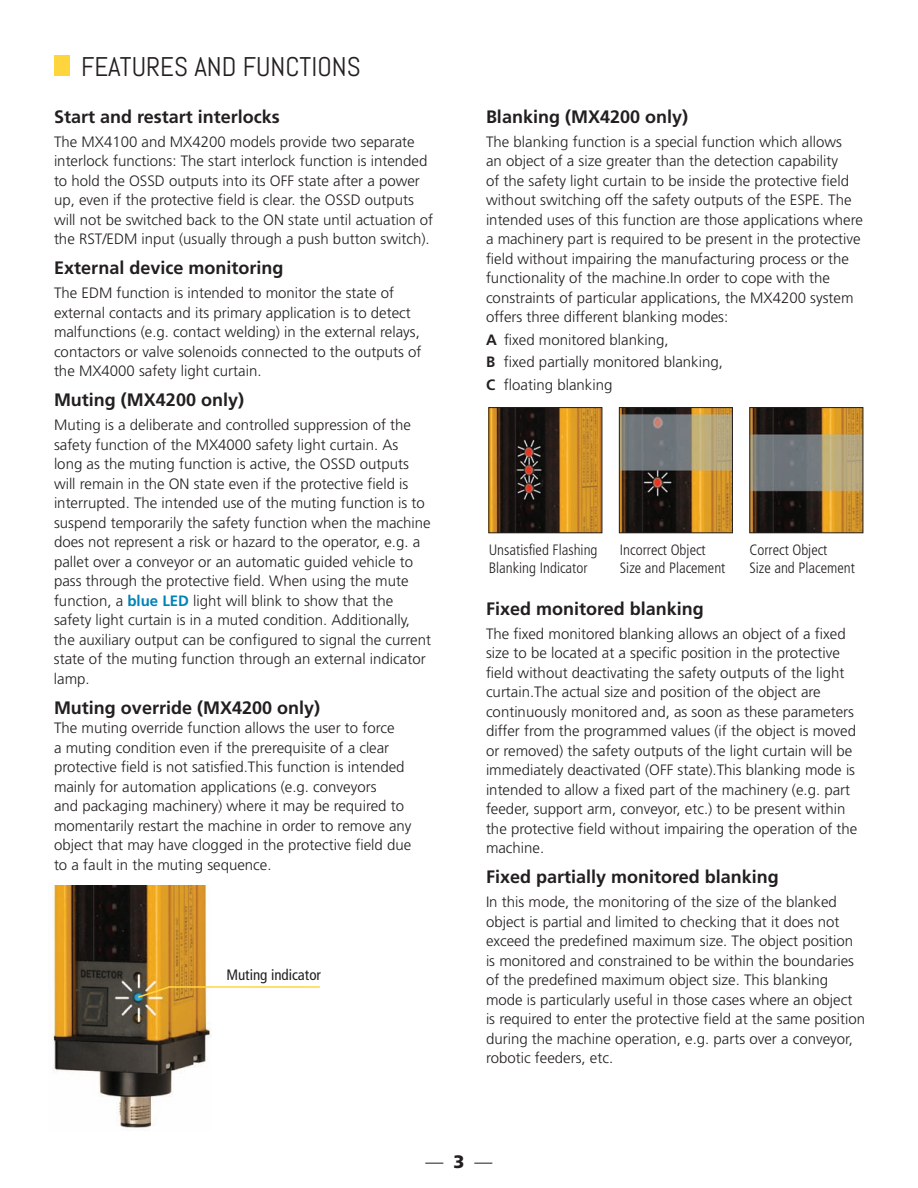
<style>
.page{position:relative;width:918px;height:1188px;background:#fff}
.page>*{position:absolute;margin:0;border:0;box-sizing:border-box;transform-origin:0 0}
.t1{font:27px "Abel";color:#231f20}
.t2{font:700 18px "Frutiger";color:#231f20}
.t3{font:300 18px "Frutiger";color:#231f20}
.t4{font:300 15px/19.5px "Frutiger";color:#231f20}
.t5{font:300 condensed 15px/18px "Frutiger";color:#231f20}
.t6{font:condensed 15px "Frutiger";color:#231f20}
.s1{font-weight:700;color:#0083b6}
.s2{font-weight:700}
.s3{font-weight:900}
</style>
<div class="page">
<img style="left:52px;top:885px;width:160px;height:243px">
<img style="left:491px;top:409px;width:109px;height:122px">
<div style="left:489px;top:407px;width:113px;height:126px;border:1px solid #231f20"></div>
<img style="left:621px;top:409px;width:110px;height:122px">
<div style="left:619px;top:407px;width:114px;height:126px;border:1px solid #231f20"></div>
<img style="left:752px;top:409px;width:109px;height:122px">
<div style="left:750px;top:407px;width:113px;height:126px;border:1px solid #231f20"></div>
<svg style="left:136px;top:985px;width:184px;height:14px"></svg>
<div style="left:54px;top:56px;width:15px;height:20px;background:#ffd53e"></div>
<h1 class="t1" style="left:81px;top:50px;width:281px">FEATURES AND FUNCTIONS</h1>
<p class="t2" style="left:54px;top:106px;width:227px">Start and restart interlocks</p>
<p class="t4" style="left:54px;top:132px;width:381px">The MX4100 and MX4200 models provide two separate interlock functions: The start interlock function is intended to hold the OSSD outputs into its OFF state after a power up, even if the protective field is clear. the OSSD outputs will not be switched back to the ON state until actuation of the RST/EDM input (usually through a push button switch).</p>
<p class="t2" style="left:54px;top:257px;width:231px">External device monitoring</p>
<p class="t4" style="left:54px;top:283px;width:369px">The EDM function is intended to monitor the state of external contacts and its primary application is to detect malfunctions (e.g. contact welding) in the external relays, contactors or valve solenoids connected to the outputs of the MX4000 safety light curtain.</p>
<p class="t2" style="left:54px;top:389px;width:192px">Muting (MX4200 only)</p>
<p class="t4" style="left:54px;top:415px;width:379px">Muting is a deliberate and controlled suppression of the safety function of the MX4000 safety light curtain. As<br>long as the muting function is active, the OSSD outputs will remain in the ON state even if the protective field is interrupted. The intended use of the muting function is to suspend temporarily the safety function when the machine does not represent a risk or hazard to the operator, e.g. a pallet over a conveyor or an automatic guided vehicle to pass through the protective field. When using the mute function, a <span class="s1">blue LED</span> light will blink to show that the safety light curtain is in a muted condition. Additionally, the auxiliary output can be configured to signal the current state of the muting function through an external indicator lamp.</p>
<p class="t2" style="left:54px;top:697px;width:268px">Muting override (MX4200 only)</p>
<p class="t4" style="left:54px;top:718px;width:359px">The muting override function allows the user to force<br>a muting condition even if the prerequisite of a clear protective field is not satisfied.This function is intended mainly for automation applications (e.g. conveyors<br>and packaging machinery) where it may be required to momentarily restart the machine in order to remove any object that may have clogged in the protective field due to a fault in the muting sequence.</p>
<p class="t6" style="left:226px;top:966px;width:96px">Muting indicator</p>
<p class="t2" style="left:486px;top:106px;width:204px">Blanking (MX4200 only)</p>
<p class="t4" style="left:486px;top:132px;width:379px">The blanking function is a special function which allows<br>an object of a size greater than the detection capability<br>of the safety light curtain to be inside the protective field without switching off the safety outputs of the ESPE. The intended uses of this function are those applications where a machinery part is required to be present in the protective field without impairing the manufacturing process or the functionality of the machine.In order to cope with the constraints of particular applications, the MX4200 system offers three different blanking modes:</p>
<p class="t4" style="left:486px;top:328px;width:238px;line-height:22.5px"><span class="s2">A</span> fixed monitored blanking,<br><span class="s2">B</span> fixed partially monitored blanking,<br><span class="s2">C</span> floating blanking</p>
<p class="t5" style="left:489px;top:541px;width:110px">Unsatisfied Flashing<br>Blanking Indicator</p>
<p class="t5" style="left:620px;top:541px;width:107px">Incorrect Object<br>Size and Placement</p>
<p class="t5" style="left:749px;top:541px;width:107px">Correct Object<br>Size and Placement</p>
<p class="t2" style="left:486px;top:598px;width:219px">Fixed monitored blanking</p>
<p class="t4" style="left:486px;top:624px;width:373px">The fixed monitored blanking allows an object of a fixed size to be located at a specific position in the protective field without deactivating the safety outputs of the light curtain.The actual size and position of the object are continuously monitored and, as soon as these parameters differ from the programmed values (if the object is moved or removed) the safety outputs of the light curtain will be immediately deactivated (OFF state).This blanking mode is intended to allow a fixed part of the machinery (e.g. part feeder, support arm, conveyor, etc.) to be present within the protective field without impairing the operation of the machine.</p>
<p class="t2" style="left:486px;top:867px;width:294px">Fixed partially monitored blanking</p>
<p class="t4" style="left:486px;top:892px;width:381px">In this mode, the monitoring of the size of the blanked object is partial and limited to checking that it does not exceed the predefined maximum size. The object position is monitored and constrained to be within the boundaries of the predefined maximum object size. This blanking mode is particularly useful in those cases where an object is required to enter the protective field at the same position during the machine operation, e.g. parts over a conveyor, robotic feeders, etc.</p>
<p class="t3" style="left:425px;top:1152px;width:69px">— <span class="s3">3</span> —</p>
</div>
